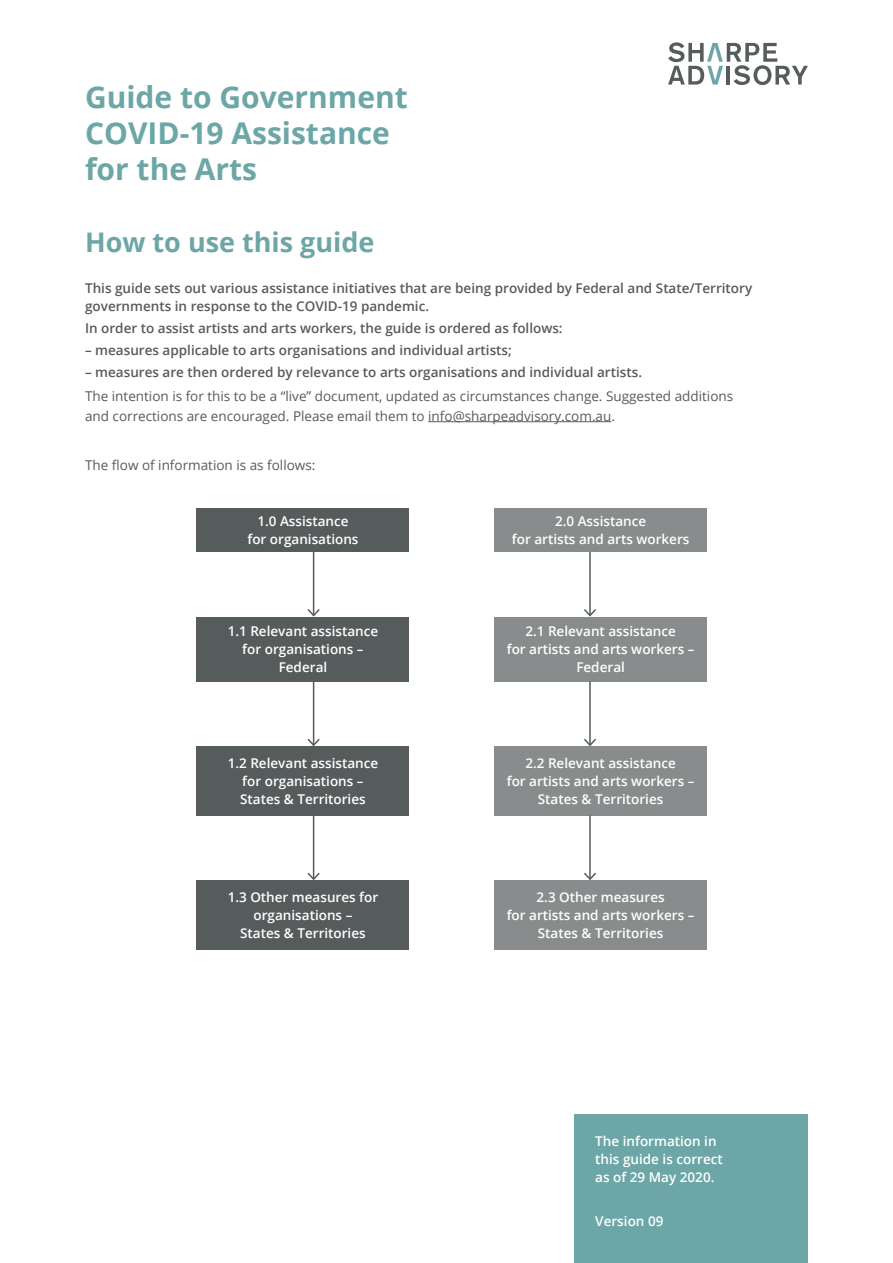
<style>
.page{position:relative;width:893px;height:1263px;background:#fff}
.page>*{position:absolute;margin:0;border:0;box-sizing:border-box;transform-origin:0 0}
.t1{font:700 30px/36px "Open Sans";color:#6da6a6}
.t2{font:700 27px "Open Sans";color:#6da6a6}
.t3{font:600 13.5px/18px "Open Sans";color:#fff;text-align:center}
.t4{font:600 13.5px/18px "Open Sans";color:#565b5b}
.t5{font:13.5px/19.5px "Open Sans";color:#565b5b}
</style>
<div class="page">
<hr style="left:428px;top:421px;width:183px;height:1px;background:#565b5b">
<div style="left:574px;top:1114px;width:234px;height:149px;background:#6da6a6"></div>
<div style="left:197px;top:508px;width:212px;height:44px;background:#565b5b"></div>
<div style="left:197px;top:617px;width:212px;height:64px;background:#565b5b"></div>
<div style="left:197px;top:746px;width:212px;height:69px;background:#565b5b"></div>
<div style="left:197px;top:880px;width:212px;height:69px;background:#565b5b"></div>
<div style="left:494px;top:508px;width:213px;height:44px;background:#898c8c"></div>
<div style="left:494px;top:617px;width:213px;height:64px;background:#898c8c"></div>
<div style="left:494px;top:746px;width:213px;height:69px;background:#898c8c"></div>
<div style="left:494px;top:880px;width:213px;height:69px;background:#898c8c"></div>
<hr style="left:313px;top:681px;width:1px;height:64px;background:#565b5b">
<svg style="left:307px;top:737px;width:13px;height:9px"></svg>
<hr style="left:313px;top:815px;width:1px;height:64px;background:#565b5b">
<svg style="left:307px;top:871px;width:13px;height:9px"></svg>
<hr style="left:589px;top:681px;width:2px;height:64px;background:#565b5b">
<svg style="left:584px;top:737px;width:12px;height:9px"></svg>
<hr style="left:589px;top:815px;width:2px;height:64px;background:#565b5b">
<svg style="left:584px;top:871px;width:12px;height:9px"></svg>
<hr style="left:313px;top:552px;width:1px;height:63px;background:#565b5b">
<svg style="left:307px;top:607px;width:13px;height:10px"></svg>
<hr style="left:589px;top:552px;width:2px;height:63px;background:#565b5b">
<svg style="left:584px;top:607px;width:12px;height:10px"></svg>
<svg style="left:668px;top:42px;width:140px;height:43px"></svg>
<h1 class="t1" style="left:85px;top:78px;width:324px">Guide to Government<br>COVID-19 Assistance for the Arts</h1>
<h2 class="t2" style="left:85px;top:224px;width:291px">How to use this guide</h2>
<p class="t4" style="left:85px;top:278px;width:669px">This guide sets out various assistance initiatives that are being provided by Federal and State/Territory governments in response to the COVID-19 pandemic.</p>
<p class="t4" style="left:85px;top:319px;width:479px">In order to assist artists and arts workers, the guide is ordered as follows:</p>
<p class="t4" style="left:85px;top:341px;width:428px">– measures applicable to arts organisations and individual artists;</p>
<p class="t4" style="left:85px;top:363px;width:558px">– measures are then ordered by relevance to arts organisations and individual artists.</p>
<p class="t5" style="left:85px;top:386px;width:650px">The intention is for this to be a “live” document, updated as circumstances change. Suggested additions and corrections are encouraged. Please email them to info@sharpeadvisory.com.au.</p>
<p class="t5" style="left:85px;top:455px;width:232px">The flow of information is as follows:</p>
<p class="t3" style="left:247px;top:512px;width:113px">1.0 Assistance for organisations</p>
<p class="t3" style="left:228px;top:622px;width:152px">1.1 Relevant assistance for organisations –<br>Federal</p>
<p class="t3" style="left:228px;top:754px;width:152px">1.2 Relevant assistance for organisations –<br>States &amp; Territories</p>
<p class="t3" style="left:228px;top:888px;width:152px">1.3 Other measures for organisations –<br>States &amp; Territories</p>
<p class="t3" style="left:512px;top:512px;width:179px">2.0 Assistance<br>for artists and arts workers</p>
<p class="t3" style="left:507px;top:622px;width:189px">2.1 Relevant assistance<br>for artists and arts workers –<br>Federal</p>
<p class="t3" style="left:507px;top:754px;width:189px">2.2 Relevant assistance<br>for artists and arts workers –<br>States &amp; Territories</p>
<p class="t3" style="left:507px;top:888px;width:189px">2.3 Other measures<br>for artists and arts workers –<br>States &amp; Territories</p>
<p class="t3" style="left:595px;top:1131px;width:129px;text-align:left">The information in this guide is correct as of 29 May 2020.</p>
<p class="t3" style="left:595px;top:1212px;width:70px">Version 09</p>
</div>
